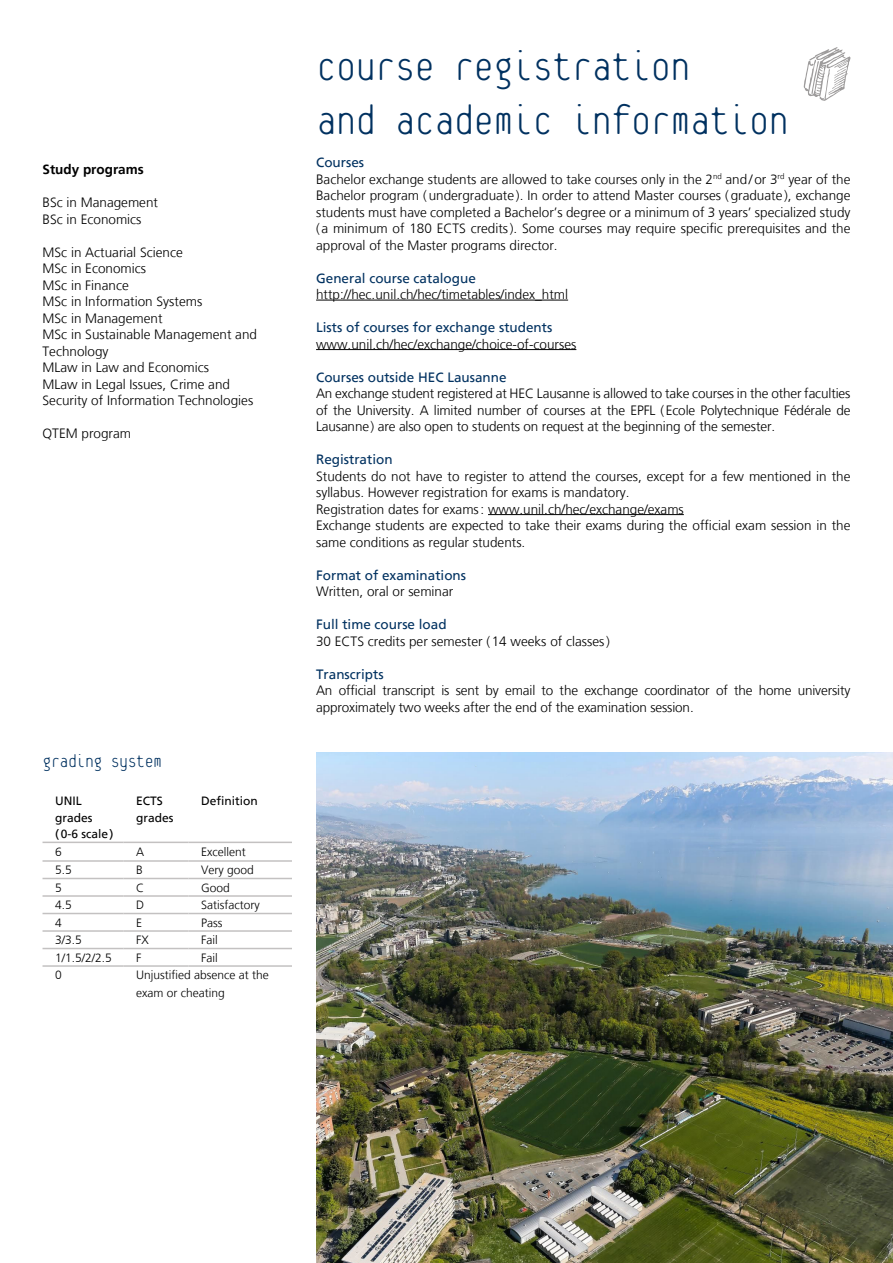
<style>
.page{position:relative;width:893px;height:1263px;background:#fff}
.page>*{position:absolute;margin:0;border:0;box-sizing:border-box;transform-origin:0 0}
.t1{font:100 45px/54px "Platelet";letter-spacing:-.025em;color:#003160}
.t2{font:100 19.5px "Platelet";letter-spacing:-.025em;color:#003160}
.t3{font:300 13.5px/16.5px "Frutiger LT Std";color:#000}
.t4{font:13.5px "Frutiger LT Std";color:#003160}
.t5{font:700 13.5px "Frutiger LT Std";color:#000}
.t6{font:300 12px/18px "Frutiger LT Std";color:#000}
.t7{font:12px/16.5px "Frutiger LT Std";color:#000}
.s1{font-weight:400;color:#003160}
</style>
<div class="page">
<hr style="left:316px;top:300px;width:252px;height:1px;background:#000">
<hr style="left:316px;top:349px;width:260px;height:1px;background:#000">
<hr style="left:488px;top:514px;width:196px;height:1px;background:#000">
<img style="left:316px;top:752px;width:577px;height:511px">
<svg style="left:43px;top:841px;width:249px;height:1px"></svg>
<svg style="left:43px;top:877px;width:249px;height:73px"></svg>
<hr style="left:43px;top:842px;width:80px;height:1px;background:#c3c1c1">
<hr style="left:123px;top:842px;width:66px;height:1px;background:#c3c1c1">
<hr style="left:189px;top:842px;width:103px;height:1px;background:#c3c1c1">
<hr style="left:43px;top:860px;width:80px;height:2px;background:#c3c1c1">
<hr style="left:123px;top:860px;width:66px;height:2px;background:#c3c1c1">
<hr style="left:189px;top:860px;width:103px;height:2px;background:#c3c1c1">
<hr style="left:43px;top:878px;width:80px;height:1px;background:#c3c1c1">
<hr style="left:123px;top:878px;width:66px;height:1px;background:#c3c1c1">
<hr style="left:189px;top:878px;width:103px;height:1px;background:#c3c1c1">
<hr style="left:43px;top:895px;width:80px;height:2px;background:#c3c1c1">
<hr style="left:123px;top:895px;width:66px;height:2px;background:#c3c1c1">
<hr style="left:189px;top:895px;width:103px;height:2px;background:#c3c1c1">
<hr style="left:43px;top:913px;width:80px;height:1px;background:#c3c1c1">
<hr style="left:123px;top:913px;width:66px;height:1px;background:#c3c1c1">
<hr style="left:189px;top:913px;width:103px;height:1px;background:#c3c1c1">
<hr style="left:43px;top:930px;width:80px;height:2px;background:#c3c1c1">
<hr style="left:123px;top:930px;width:66px;height:2px;background:#c3c1c1">
<hr style="left:189px;top:930px;width:103px;height:2px;background:#c3c1c1">
<hr style="left:43px;top:948px;width:80px;height:1px;background:#c3c1c1">
<hr style="left:123px;top:948px;width:66px;height:1px;background:#c3c1c1">
<hr style="left:189px;top:948px;width:103px;height:1px;background:#c3c1c1">
<hr style="left:43px;top:965px;width:80px;height:2px;background:#c3c1c1">
<hr style="left:123px;top:965px;width:66px;height:2px;background:#c3c1c1">
<hr style="left:189px;top:965px;width:103px;height:2px;background:#c3c1c1">
<svg style="left:803px;top:47px;width:48px;height:54px"></svg>
<p class="t5" style="left:43px;top:162px;width:103px">Study programs</p>
<p class="t3" style="left:43px;top:195px;width:117px">BSc in Management<br>BSc in Economics</p>
<p class="t3" style="left:43px;top:244px;width:216px">MSc in Actuarial Science<br>MSc in Economics<br>MSc in Finance<br>MSc in Information Systems<br>MSc in Management<br>MSc in Sustainable Management and<br>Technology<br>MLaw in Law and Economics<br>MLaw in Legal Issues, Crime and<br>Security of Information Technologies</p>
<p class="t3" style="left:43px;top:426px;width:90px">QTEM program</p>
<h2 class="t2" style="left:43px;top:753px;width:121px">grading System</h2>
<p class="t7" style="left:55px;top:793px;width:60px">UNIL grades (0-6 scale)</p>
<p class="t7" style="left:136px;top:793px;width:39px">ECTS grades</p>
<p class="t7" style="left:201px;top:793px;width:58px">Definition</p>
<p class="t6" style="left:55px;top:843px;width:8px">6</p>
<p class="t6" style="left:136px;top:843px;width:10px">A</p>
<p class="t6" style="left:201px;top:843px;width:46px">Excellent</p>
<p class="t6" style="left:55px;top:861px;width:18px">5.5</p>
<p class="t6" style="left:136px;top:861px;width:8px">B</p>
<p class="t6" style="left:201px;top:861px;width:54px">Very good</p>
<p class="t6" style="left:55px;top:879px;width:8px">5</p>
<p class="t6" style="left:136px;top:879px;width:10px">C</p>
<p class="t6" style="left:201px;top:879px;width:30px">Good</p>
<p class="t6" style="left:55px;top:896px;width:18px">4.5</p>
<p class="t6" style="left:136px;top:896px;width:10px">D</p>
<p class="t6" style="left:201px;top:896px;width:60px">Satisfactory</p>
<p class="t6" style="left:55px;top:914px;width:8px">4</p>
<p class="t6" style="left:136px;top:914px;width:7px">E</p>
<p class="t6" style="left:201px;top:914px;width:23px">Pass</p>
<p class="t6" style="left:55px;top:931px;width:28px">3/3.5</p>
<p class="t6" style="left:136px;top:931px;width:14px">FX</p>
<p class="t6" style="left:201px;top:931px;width:18px">Fail</p>
<p class="t6" style="left:55px;top:949px;width:58px">1/1.5/2/2.5</p>
<p class="t6" style="left:136px;top:949px;width:7px">F</p>
<p class="t6" style="left:201px;top:949px;width:18px">Fail</p>
<p class="t6" style="left:55px;top:966px;width:8px">0</p>
<p class="t6" style="left:136px;top:966px;width:134px">Unjustified absence at the exam or cheating</p>
<h1 class="t1" style="left:316px;top:42px;width:475px">course registration<br>and academic information</h1>
<p class="t3" style="left:316px;top:154px;width:536px"><span class="s1">Courses<br></span>Bachelor exchange students are allowed to take courses only in the 2<sup>nd</sup> and/or 3<sup>rd</sup> year of the Bachelor program (undergraduate). In order to attend Master courses (graduate ), exchange students must have completed a Bachelor’s degree or a minimum of 3 years’ specialized study ( a minimum of 180 ECTS credits). Some courses may require specific prerequisites and the approval of the Master programs director.</p>
<p class="t4" style="left:316px;top:270px;width:161px">General course catalogue</p>
<p class="t3" style="left:316px;top:286px;width:254px">http://hec.unil.ch/hec/timetables/index_html</p>
<p class="t4" style="left:316px;top:319px;width:238px">Lists of courses for exchange students</p>
<p class="t3" style="left:316px;top:336px;width:262px">www.unil.ch/hec/exchange/choice-of-courses</p>
<p class="t4" style="left:316px;top:369px;width:192px">Courses outside HEC Lausanne</p>
<p class="t3" style="left:316px;top:385px;width:536px;text-align:justify">An exchange student registered at HEC Lausanne is allowed to take courses in the other faculties of the University. A limited number of courses at the EPFL (Ecole Polytechnique Fédérale de Lausanne) are also open to students on request at the beginning of the semester.</p>
<p class="t4" style="left:316px;top:451px;width:78px">Registration</p>
<p class="t3" style="left:316px;top:468px;width:536px">Students do not have to register to attend the courses, except for a few mentioned in the syllabus. However registration for exams is mandatory.<br>Registration dates for exams: www.unil.ch/hec/exchange/exams<br>Exchange students are expected to take their exams during the official exam session in the same conditions as regular students.</p>
<p class="t4" style="left:316px;top:567px;width:152px">Format of examinations</p>
<p class="t3" style="left:316px;top:583px;width:139px">Written, oral or seminar</p>
<p class="t4" style="left:316px;top:616px;width:132px">Full time course load</p>
<p class="t3" style="left:316px;top:633px;width:295px">30 ECTS credits per semester (14 weeks of classes)</p>
<p class="t4" style="left:316px;top:666px;width:69px">Transcripts</p>
<p class="t3" style="left:316px;top:682px;width:536px">An official transcript is sent by email to the exchange coordinator of the home university approximately two weeks after the end of the examination session.</p>
</div>
